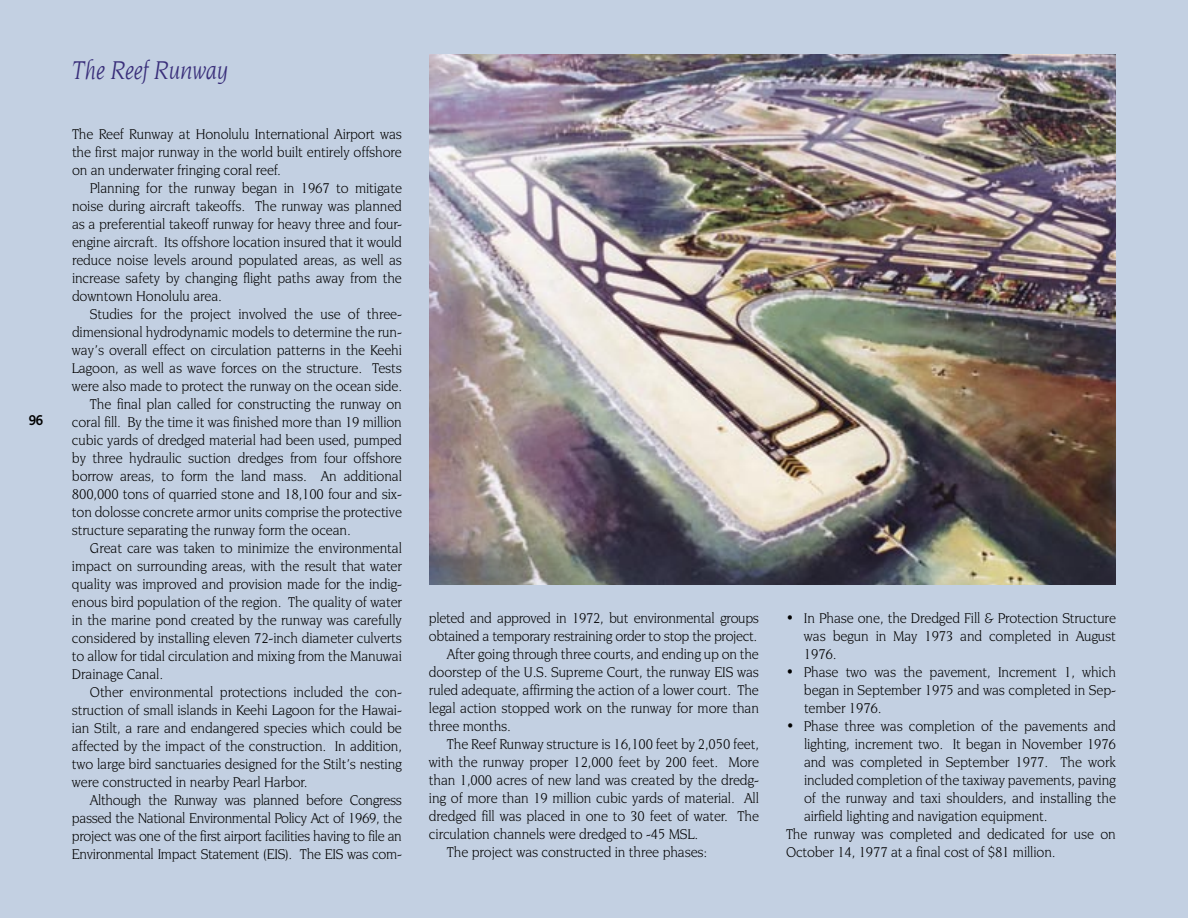
<style>
.page{position:relative;width:1188px;height:918px;background:#fff}
.page>*{position:absolute;margin:0;border:0;box-sizing:border-box;transform-origin:0 0}
.t1{font:italic 27px "Novarese IT Cby BT HI Book";letter-spacing:-.01em;color:#392e7a;scale:.95 1}
.t2{font:15px/18px "Novarese IT Cby BT";letter-spacing:-.01em;color:#000;text-align:justify;scale:.95 1}
.t3{font:700 15px "Bliss";color:#000;scale:.9 1}
</style>
<div class="page">
<div style="left:0;top:0;width:1186px;height:918px;background:#c3d0e2"></div>
<img style="left:429px;top:54px;width:687px;height:531px">
<div style="left:1168px;top:0;width:20px;height:918px;background:#c3d0e2"></div>
<p class="t3" style="left:29px;top:413px;width:18px">96</p>
<h1 class="t1" style="left:72px;top:54px;width:166px">The Reef Runway</h1>
<p class="t2" style="left:72px;top:125px;width:349px">The Reef Runway at Honolulu International Airport was the first major runway in the world built entirely offshore on an underwater fringing coral reef.</p>
<p class="t2" style="left:72px;top:179px;width:349px;text-indent:18px">Planning for the runway began in 1967 to mitigate noise during aircraft takeoffs. The runway was planned as a preferential takeoff runway for heavy three and four&shy;engine aircraft. Its offshore location insured that it would reduce noise levels around populated areas, as well as increase safety by changing flight paths away from the downtown Honolulu area.</p>
<p class="t2" style="left:90px;top:305px;width:330px">Studies for the project involved the use of three-</p>
<p class="t2" style="left:72px;top:323px;width:349px">dimensional hydrodynamic models to determine the run-</p>
<p class="t2" style="left:72px;top:341px;width:349px">way’s overall effect on circulation patterns in the Keehi</p>
<p class="t2" style="left:72px;top:359px;width:349px">Lagoon, as well as wave forces on the structure. Tests</p>
<p class="t2" style="left:72px;top:377px;width:349px">were also made to protect the runway on the ocean side.</p>
<p class="t2" style="left:90px;top:395px;width:330px">The final plan called for constructing the runway on</p>
<p class="t2" style="left:72px;top:413px;width:349px">coral fill. By the time it was finished more than 19 million</p>
<p class="t2" style="left:72px;top:431px;width:349px">cubic yards of dredged material had been used, pumped</p>
<p class="t2" style="left:72px;top:449px;width:349px">by three hydraulic suction dredges from four offshore</p>
<p class="t2" style="left:72px;top:467px;width:349px">borrow areas, to form the land mass. An additional</p>
<p class="t2" style="left:72px;top:485px;width:349px">800,000 tons of quarried stone and 18,100 four and six-</p>
<p class="t2" style="left:72px;top:503px;width:349px">ton dolosse concrete armor units comprise the protective</p>
<p class="t2" style="left:72px;top:521px;width:295px">structure separating the runway form the ocean.</p>
<p class="t2" style="left:90px;top:539px;width:330px">Great care was taken to minimize the environmental</p>
<p class="t2" style="left:72px;top:557px;width:349px">impact on surrounding areas, with the result that water</p>
<p class="t2" style="left:72px;top:575px;width:349px">quality was improved and provision made for the indig-</p>
<p class="t2" style="left:72px;top:593px;width:349px">enous bird population of the region. The quality of water</p>
<p class="t2" style="left:72px;top:611px;width:349px">in the marine pond created by the runway was carefully</p>
<p class="t2" style="left:72px;top:629px;width:349px">considered by installing eleven 72-inch diameter culverts</p>
<p class="t2" style="left:72px;top:647px;width:349px">to allow for tidal circulation and mixing from the Manuwai</p>
<p class="t2" style="left:72px;top:665px;width:97px">Drainage Canal.</p>
<p class="t2" style="left:90px;top:683px;width:330px">Other environmental protections included the con-</p>
<p class="t2" style="left:72px;top:701px;width:349px">struction of small islands in Keehi Lagoon for the Hawai-</p>
<p class="t2" style="left:72px;top:719px;width:349px">ian Stilt, a rare and endangered species which could be</p>
<p class="t2" style="left:72px;top:737px;width:349px">affected by the impact of the construction. In addition,</p>
<p class="t2" style="left:72px;top:755px;width:349px">two large bird sanctuaries designed for the Stilt’s nesting</p>
<p class="t2" style="left:72px;top:773px;width:249px">were constructed in nearby Pearl Harbor.</p>
<p class="t2" style="left:90px;top:791px;width:330px">Although the Runway was planned before Congress</p>
<p class="t2" style="left:72px;top:809px;width:349px">passed the National Environmental Policy Act of 1969, the</p>
<p class="t2" style="left:72px;top:827px;width:349px">project was one of the first airport facilities having to file an</p>
<p class="t2" style="left:72px;top:845px;width:349px">Environmental Impact Statement (EIS). The EIS was com-</p>
<p class="t2" style="left:429px;top:609px;width:349px">pleted and approved in 1972, but environmental groups</p>
<p class="t2" style="left:429px;top:627px;width:347px">obtained a temporary restraining order to stop the project.</p>
<p class="t2" style="left:447px;top:645px;width:330px">After going through three courts, and ending up on the</p>
<p class="t2" style="left:429px;top:663px;width:349px">doorstep of the U.S. Supreme Court, the runway EIS was</p>
<p class="t2" style="left:429px;top:681px;width:349px">ruled adequate, affirming the action of a lower court. The</p>
<p class="t2" style="left:429px;top:699px;width:349px">legal action stopped work on the runway for more than</p>
<p class="t2" style="left:429px;top:717px;width:88px">three months.</p>
<p class="t2" style="left:447px;top:735px;width:330px">The Reef Runway structure is 16,100 feet by 2,050 feet,</p>
<p class="t2" style="left:429px;top:753px;width:349px">with the runway proper 12,000 feet by 200 feet. More</p>
<p class="t2" style="left:429px;top:771px;width:349px">than 1,000 acres of new land was created by the dredg-</p>
<p class="t2" style="left:429px;top:789px;width:349px">ing of more than 19 million cubic yards of material. All</p>
<p class="t2" style="left:429px;top:807px;width:349px">dredged fill was placed in one to 30 feet of water. The</p>
<p class="t2" style="left:429px;top:825px;width:285px">circulation channels were dredged to -45 MSL.</p>
<p class="t2" style="left:447px;top:843px;width:275px">The project was constructed in three phases:</p>
<p class="t2" style="left:804px;top:609px;width:330px;text-indent:-18px">• In Phase one, the Dredged Fill &amp; Protection Structure was begun in May 1973 and completed in August 1976.</p>
<p class="t2" style="left:804px;top:663px;width:330px;text-indent:-18px">• Phase two was the pavement, Increment 1, which began in September 1975 and was completed in Sep&shy;tember 1976.</p>
<p class="t2" style="left:786px;top:717px;width:349px">• Phase three was completion of the pavements and</p>
<p class="t2" style="left:804px;top:735px;width:330px">lighting, increment two. It began in November 1976</p>
<p class="t2" style="left:804px;top:753px;width:330px">and was completed in September 1977. The work</p>
<p class="t2" style="left:804px;top:771px;width:330px">included completion of the taxiway pavements, paving</p>
<p class="t2" style="left:804px;top:789px;width:330px">of the runway and taxi shoulders, and installing the</p>
<p class="t2" style="left:804px;top:807px;width:258px">airfield lighting and navigation equipment.</p>
<p class="t2" style="left:786px;top:825px;width:349px">The runway was completed and dedicated for use on</p>
<p class="t2" style="left:786px;top:843px;width:285px">October 14, 1977 at a final cost of $81 million.</p>
</div>
